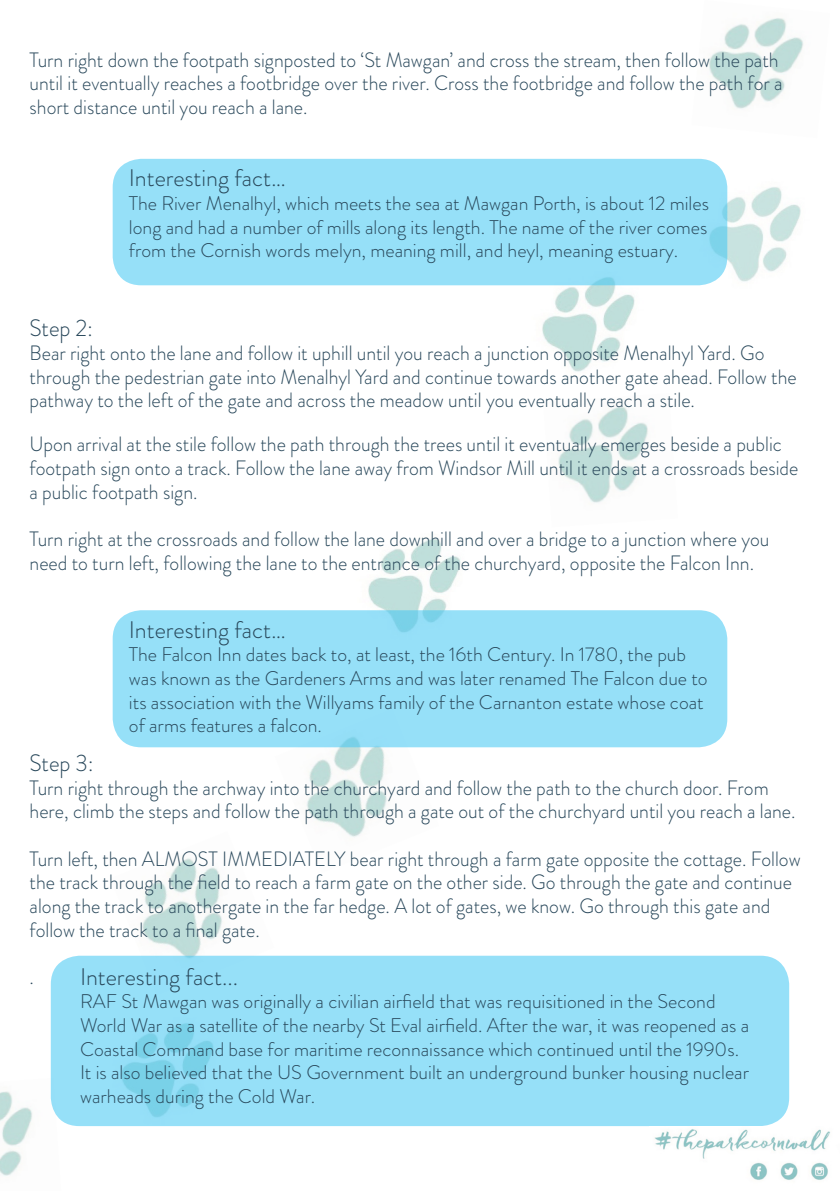
<style>
.page{position:relative;width:840px;height:1191px;background:#fff}
.page>*{position:absolute;margin:0;border:0;box-sizing:border-box;transform-origin:0 0}
.t1{font:300 24px "Brandon Grotesque";color:#28475a}
.t2{font:300 23.6px "Brandon Grotesque";color:#28475a;scale:.95 1}
.t3{font:300 20.8px/23.6px "Brandon Grotesque";color:#28475a;scale:.95 1}
.t4{font:300 19.8px/23.6px "Brandon Grotesque";color:#28475a}
</style>
<div class="page">
<img style="left:697px;top:177px;width:104px;height:109px">
<img style="left:709px;top:18px;width:94px;height:91px">
<img style="left:142px;top:858px;width:80px;height:97px">
<img style="left:275px;top:747px;width:164px;height:90px">
<img style="left:368px;top:539px;width:93px;height:71px">
<img style="left:558px;top:406px;width:90px;height:97px">
<img style="left:530px;top:285px;width:127px;height:87px">
<div style="left:113px;top:159px;width:614px;height:126px;background:#96e0f8;border-radius:29px"></div>
<div style="left:113px;top:610px;width:614px;height:137px;background:#96e0f8;border-radius:29px"></div>
<img style="left:0;top:1078px;width:61px;height:98px">
<div style="left:51px;top:955px;width:737px;height:171px;background:#96e0f8;border-radius:29px"></div>
<img style="left:655px;top:1129px;width:175px;height:51px">
<p class="t3" style="left:30px;top:48px;width:793px">Turn right down the footpath signposted to ‘St Mawgan’ and cross the stream, then follow the path until it eventually reaches a footbridge over the river. Cross the footbridge and follow the path for a short distance until you reach a lane.</p>
<p class="t1" style="left:129px;top:161px;width:158px">Interesting fact…</p>
<p class="t4" style="left:129px;top:191px;width:581px;text-align:justify">The River Menalhyl, which meets the sea at Mawgan Porth, is about 12 miles long and had a number of mills along its length. The name of the river comes from the Cornish words melyn, meaning mill, and heyl, meaning estuary.</p>
<p class="t2" style="left:30px;top:312px;width:68px">Step 2:</p>
<p class="t3" style="left:30px;top:341px;width:808px">Bear right onto the lane and follow it uphill until you reach a junction opposite Menalhyl Yard. Go through the pedestrian gate into Menalhyl Yard and continue towards another gate ahead. Follow the pathway to the left of the gate and across the meadow until you eventually reach a stile.</p>
<p class="t3" style="left:30px;top:432px;width:810px">Upon arrival at the stile follow the path through the trees until it eventually emerges beside a public footpath sign onto a track. Follow the lane away from Windsor Mill until it ends at a crossroads beside a public footpath sign.</p>
<p class="t3" style="left:30px;top:527px;width:780px">Turn right at the crossroads and follow the lane downhill and over a bridge to a junction where you need to turn left, following the lane to the entrance of the churchyard, opposite the Falcon Inn.</p>
<p class="t1" style="left:129px;top:613px;width:158px">Interesting fact…</p>
<p class="t4" style="left:129px;top:643px;width:580px">The Falcon Inn dates back to, at least, the 16th Century. In 1780, the pub was known as the Gardeners Arms and was later renamed The Falcon due to its association with the Willyams family of the Carnanton estate whose coat of arms features a falcon.</p>
<p class="t2" style="left:30px;top:746px;width:69px">Step 3:</p>
<p class="t3" style="left:30px;top:775px;width:807px">Turn right through the archway into the churchyard and follow the path to the church door. From here, climb the steps and follow the path through a gate out of the churchyard until you reach a lane.</p>
<p class="t3" style="left:30px;top:846px;width:812px">Turn left, then ALMOST IMMEDIATELY bear right through a farm gate opposite the cottage. Follow the track through the field to reach a farm gate on the other side. Go through the gate and continue along the track to anothergate in the far hedge. A lot of gates, we know. Go through this gate and follow the track to a final gate.</p>
<p class="t3" style="left:30px;top:965px;width:6px">.</p>
<p class="t1" style="left:80px;top:960px;width:159px">Interesting fact...</p>
<p class="t4" style="left:80px;top:989px;width:670px">RAF St Mawgan was originally a civilian airfield that was requisitioned in the Second World War as a satellite of the nearby St Eval airfield. After the war, it was reopened as a Coastal Command base for maritime reconnaissance which continued until the 1990s.<br>It is also believed that the US Government built an underground bunker housing nuclear warheads during the Cold War.</p>
</div>
